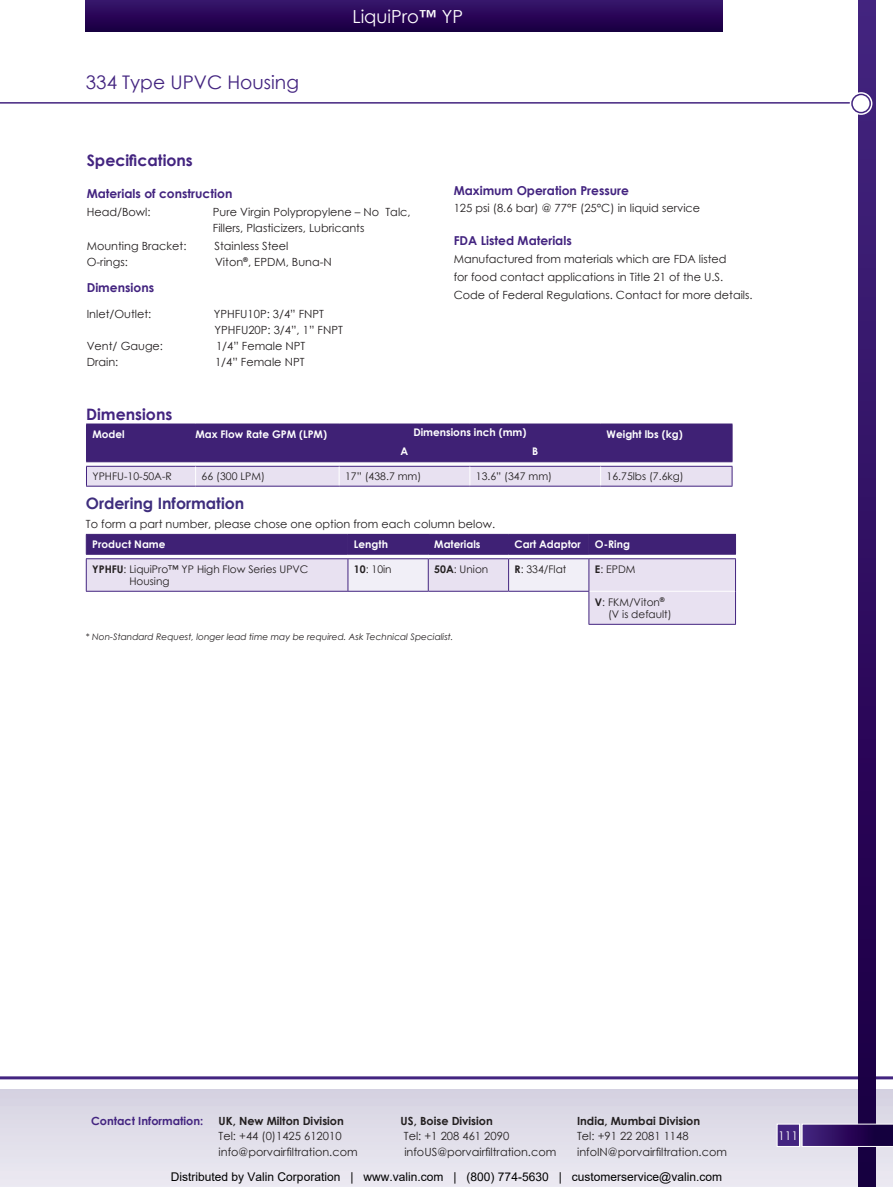
<style>
.page{position:relative;width:893px;height:1187px;background:#fff}
.page>*{position:absolute;margin:0;border:0;box-sizing:border-box;transform-origin:0 0}
.Title_Header{font:18.75px "Century Gothic";color:#432480}
.Table_Title{font:18px "Century Gothic";color:#fff}
.Sub_Header{font:700 15.75px "Century Gothic";color:#432480}
.t1{font:700 15.75px "Century Gothic";color:#3e2d7d}
.Top_Body_Text{font:700 12.3px "Century Gothic";color:#432480}
.t2{font:12px "Arial";color:#000}
.t3{font:12px "Century Gothic";color:#fff}
.Bulleted_Body_Text{font:11.25px/15.8px "Century Gothic";color:#231f20}
.Body_Text{font:11.25px "Century Gothic";color:#231f20}
.Top_Body_Text-2{font:11.25px/15.8px "Century Gothic";color:#231f20}
.Body_Text-2{font:700 11.25px "Century Gothic";color:#231f20}
.Body_Text-3{font:700 11.25px "Century Gothic";color:#432480}
.Table_Text{font:10.5px/12.6px "Century Gothic";color:#231f20}
.Table_Header{font:700 10.5px "Century Gothic";color:#fff}
.Footnote{font:700 10.5px "Century Gothic";color:#fff}
.t4{font:italic 9px "Century Gothic";color:#231f20}
.s1{font-weight:700}
</style>
<div class="page">
<div style="left:0;top:1089px;width:893px;height:97px;background:linear-gradient(to right,#e1dfea,#dfdce8)"></div>
<hr style="left:0;top:1076px;width:893px;height:3px;background:#432480">
<div style="left:859px;top:0;width:17px;height:1186px;background:linear-gradient(to bottom,#442480,#1a0041)"></div>
<hr style="left:0;top:102px;width:867px;height:2px;background:#432480">
<svg style="left:850px;top:92px;width:22px;height:23px"></svg>
<div style="left:852px;top:94px;width:18px;height:19px;background:#fff;border-radius:50%"></div>
<div style="left:851px;top:94px;width:20px;height:19px;border:2px solid #432480;border-radius:50%"></div>
<div style="left:85px;top:0;width:638px;height:32px;background:linear-gradient(to bottom,#38146c,#190042)"></div>
<hr style="left:86px;top:423px;width:110px;height:1px;background:#3f2175">
<hr style="left:196px;top:423px;width:143px;height:1px;background:#3f2175">
<hr style="left:339px;top:423px;width:131px;height:1px;background:#3f2175">
<hr style="left:470px;top:423px;width:131px;height:1px;background:#3f2175">
<hr style="left:601px;top:423px;width:131px;height:1px;background:#3f2175">
<svg style="left:86px;top:424px;width:647px;height:62px;background:#7d68a2"></svg>
<hr style="left:86px;top:486px;width:110px;height:1px;background:#432480">
<hr style="left:196px;top:486px;width:143px;height:1px;background:#432480">
<hr style="left:339px;top:486px;width:131px;height:1px;background:#432480">
<hr style="left:470px;top:486px;width:131px;height:1px;background:#432480">
<hr style="left:601px;top:486px;width:131px;height:1px;background:#432480">
<div style="left:589px;top:534px;width:146px;height:20px;background:#3f2175"></div>
<svg style="left:87px;top:559px;width:648px;height:65px;fill:#e8e1f1"></svg>
<div style="left:348px;top:558px;width:80px;height:33px;background:#f1eff7"></div>
<div style="left:509px;top:558px;width:80px;height:33px;background:#f1eff7"></div>
<hr style="left:348px;top:591px;width:1px;height:33px;background:#fff">
<hr style="left:428px;top:591px;width:1px;height:33px;background:#fff">
<hr style="left:508px;top:591px;width:1px;height:33px;background:#fff">
<hr style="left:589px;top:591px;width:146px;height:1px;background:#fff">
<hr style="left:86px;top:558px;width:262px;height:1px;background:#432480">
<hr style="left:86px;top:559px;width:1px;height:32px;background:#432480">
<hr style="left:86px;top:591px;width:262px;height:1px;background:#432480">
<hr style="left:348px;top:558px;width:80px;height:1px;background:#432480">
<hr style="left:348px;top:559px;width:1px;height:32px;background:#432480">
<hr style="left:348px;top:591px;width:80px;height:1px;background:#432480">
<hr style="left:509px;top:558px;width:80px;height:1px;background:#432480">
<hr style="left:509px;top:591px;width:80px;height:1px;background:#432480">
<hr style="left:428px;top:558px;width:81px;height:1px;background:#432480">
<hr style="left:428px;top:559px;width:1px;height:32px;background:#432480">
<hr style="left:508px;top:559px;width:1px;height:32px;background:#432480">
<hr style="left:428px;top:591px;width:81px;height:1px;background:#432480">
<hr style="left:589px;top:558px;width:147px;height:1px;background:#432480">
<hr style="left:588px;top:559px;width:1px;height:32px;background:#432480">
<hr style="left:735px;top:559px;width:1px;height:32px;background:#432480">
<hr style="left:588px;top:591px;width:1px;height:33px;background:#432480">
<hr style="left:735px;top:591px;width:1px;height:33px;background:#432480">
<hr style="left:588px;top:624px;width:148px;height:1px;background:#432480">
<hr style="left:86px;top:554px;width:262px;height:1px;background:#3f2175">
<hr style="left:429px;top:554px;width:80px;height:1px;background:#3f2175">
<hr style="left:509px;top:554px;width:80px;height:1px;background:#3f2175">
<hr style="left:348px;top:554px;width:81px;height:1px;background:#3f2175">
<div style="left:86px;top:534px;width:503px;height:20px;background:#3f2175"></div>
<svg style="left:735px;top:534px;width:1px;height:20px"></svg>
<hr style="left:589px;top:554px;width:147px;height:1px;background:#3f2175">
<svg style="left:777px;top:1123px;width:116px;height:23px;background:#42276f"></svg>
<p class="Title_Header" style="left:86px;top:69px;width:215px">334 Type UPVC Housing</p>
<p class="Table_Title" style="left:352px;top:4px;width:112px">LiquiPro<span class="s1">™</span> YP</p>
<p class="Sub_Header" style="left:87px;top:148px;width:108px">Specifications</p>
<p class="Top_Body_Text" style="left:87px;top:184px;width:147px">Materials of construction</p>
<p class="Bulleted_Body_Text" style="left:87px;top:204px;width:65px">Head/Bowl:</p>
<p class="Bulleted_Body_Text" style="left:213px;top:204px;width:199px">Pure Virgin Polypropylene – No Talc,<br>Fillers, Plasticizers, Lubricants</p>
<p class="Bulleted_Body_Text" style="left:87px;top:238px;width:101px">Mounting Bracket:</p>
<p class="Bulleted_Body_Text" style="left:215px;top:238px;width:75px">Stainless Steel</p>
<p class="Bulleted_Body_Text" style="left:87px;top:253px;width:43px">O-rings:</p>
<p class="Bulleted_Body_Text" style="left:215px;top:253px;width:118px">Viton<sup>®</sup>, EPDM, Buna-N</p>
<p class="Top_Body_Text" style="left:87px;top:278px;width:69px">Dimensions</p>
<p class="Top_Body_Text-2" style="left:87px;top:306px;width:66px">Inlet/Outlet:</p>
<p class="Top_Body_Text-2" style="left:214px;top:306px;width:131px">YPHFU10P: 3/4” FNPT<br>YPHFU20P: 3/4”, 1” FNPT</p>
<p class="Top_Body_Text-2" style="left:87px;top:338px;width:78px">Vent/ Gauge:</p>
<p class="Top_Body_Text-2" style="left:216px;top:338px;width:91px">1/4” Female NPT</p>
<p class="Top_Body_Text-2" style="left:87px;top:353px;width:33px">Drain:</p>
<p class="Top_Body_Text-2" style="left:215px;top:353px;width:91px">1/4” Female NPT</p>
<p class="Top_Body_Text" style="left:454px;top:181px;width:177px">Maximum Operation Pressure</p>
<p class="Body_Text" style="left:454px;top:200px;width:248px">125 psi (8.6 bar) @ 77°F (25°C) in liquid service</p>
<p class="Top_Body_Text" style="left:454px;top:231px;width:120px">FDA Listed Materials</p>
<p class="Bulleted_Body_Text" style="left:454px;top:251px;width:274px">Manufactured from materials which are FDA listed</p>
<p class="Bulleted_Body_Text" style="left:454px;top:269px;width:271px">for food contact applications in Title 21 of the U.S.</p>
<p class="Bulleted_Body_Text" style="left:454px;top:287px;width:300px">Code of Federal Regulations. Contact for more details.</p>
<p class="Sub_Header" style="left:86px;top:403px;width:88px">Dimensions</p>
<p class="Table_Header" style="left:92px;top:426px;width:34px">Model</p>
<p class="Table_Header" style="left:195px;top:426px;width:133px">Max Flow Rate GPM (LPM)</p>
<p class="Footnote" style="left:413px;top:424px;width:114px">Dimensions inch (mm)</p>
<p class="Table_Header" style="left:401px;top:443px;width:9px">A</p>
<p class="Table_Header" style="left:532px;top:443px;width:8px">B</p>
<p class="Table_Header" style="left:607px;top:426px;width:78px">Weight lbs (kg)</p>
<p class="Table_Text" style="left:92px;top:470px;width:81px">YPHFU-10-50A-R</p>
<p class="Table_Text" style="left:202px;top:470px;width:65px">66 (300 LPM)</p>
<p class="Table_Text" style="left:345px;top:470px;width:78px">17” (438.7 mm)</p>
<p class="Table_Text" style="left:476px;top:470px;width:78px">13.6” (347 mm)</p>
<p class="Table_Text" style="left:607px;top:470px;width:79px">16.75lbs (7.6kg)</p>
<p class="t1" style="left:86px;top:491px;width:160px">Ordering Information</p>
<p class="Bulleted_Body_Text" style="left:86px;top:516px;width:411px">To form a part number, please chose one option from each column below.</p>
<p class="Table_Header" style="left:92px;top:536px;width:75px">Product Name</p>
<p class="Table_Header" style="left:354px;top:536px;width:36px">Length</p>
<p class="Table_Header" style="left:434px;top:536px;width:48px">Materials</p>
<p class="Table_Header" style="left:515px;top:536px;width:68px">Cart Adaptor</p>
<p class="Table_Header" style="left:595px;top:536px;width:37px">O-Ring</p>
<p class="Table_Text" style="left:129px;top:562px;width:181px;text-indent:-37px"><span class="s1">YPHFU</span>: LiquiPro™ YP High Flow Series UPVC<br>Housing</p>
<p class="Table_Text" style="left:354px;top:562px;width:39px"><span class="s1">10</span>: 10in</p>
<p class="Table_Text" style="left:434px;top:562px;width:56px"><span class="s1">50A</span>: Union</p>
<p class="Table_Text" style="left:515px;top:562px;width:53px"><span class="s1">R</span>: 334/Flat</p>
<p class="Table_Text" style="left:595px;top:562px;width:42px"><span class="s1">E</span>: EPDM</p>
<p class="Table_Text" style="left:608px;top:595px;width:65px;text-indent:-13px"><span class="s1">V</span>: FKM/Viton<sup>® </sup>(V is default)</p>
<p class="t4" style="left:86px;top:630px;width:369px">* Non-Standard Request, longer lead time may be required. Ask Technical Specialist.</p>
<p class="Body_Text-3" style="left:91px;top:1111px;width:114px">Contact Information:</p>
<p class="Body_Text-2" style="left:219px;top:1111px;width:127px">UK, New Milton Division</p>
<p class="Body_Text-2" style="left:401px;top:1111px;width:94px">US, Boise Division</p>
<p class="Body_Text-2" style="left:577px;top:1111px;width:125px">India, Mumbai Division</p>
<p class="Body_Text" style="left:219px;top:1128px;width:124px">Tel: +44 (0)1425 612010</p>
<p class="Body_Text" style="left:404px;top:1128px;width:107px">Tel: +1 208 461 2090</p>
<p class="Body_Text" style="left:577px;top:1128px;width:113px">Tel: +91 22 2081 1148</p>
<p class="Body_Text" style="left:219px;top:1144px;width:140px">info@porvairfiltration.com</p>
<p class="Body_Text" style="left:404px;top:1144px;width:153px">infoUS@porvairfiltration.com</p>
<p class="Body_Text" style="left:577px;top:1144px;width:151px">infoIN@porvairfiltration.com</p>
<p class="t2" style="left:171px;top:1168px;width:553px">Distributed by Valin Corporation | www.valin.com | (800) 774-5630 | customerservice@valin.com</p>
<p class="t3" style="left:778px;top:1126px;width:21px">111</p>
</div>
